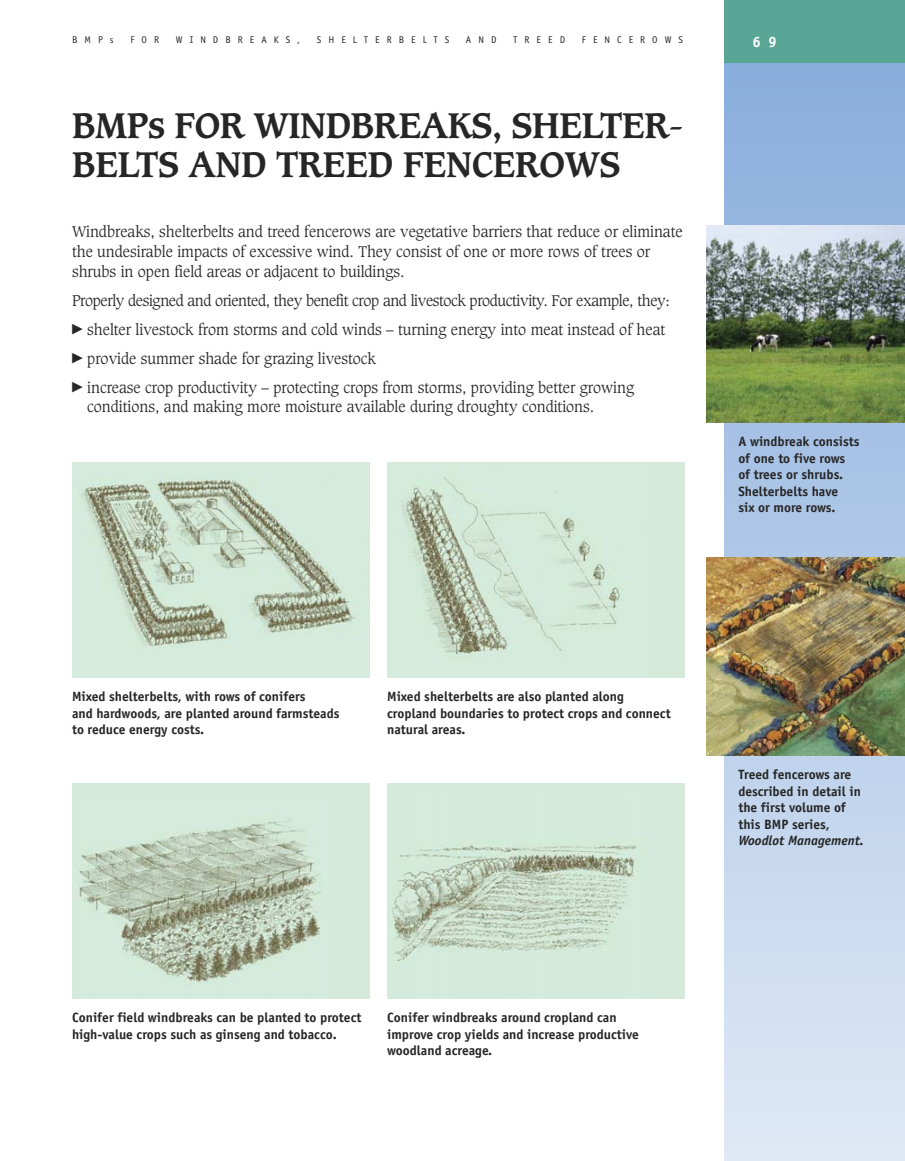
<style>
.page{position:relative;width:905px;height:1161px;background:#fff}
.page>*{position:absolute;margin:0;border:0;box-sizing:border-box;transform-origin:0 0}
.t1{font:700 34.5px/39px "Caxton";letter-spacing:-.015em;color:#272627}
.t2{font:300 15px/28.8px "Caxton";color:#272627}
.t3{font:700 15px "Officina Sans";color:#fff}
.t4{font:700 13.5px/16.5px "Officina Sans";color:#272627}
.t5{font:italic 700 13.5px "Officina Sans";color:#272627}
.t6{font:9.75px "Officina Sans";letter-spacing:.72em;color:#272627}
</style>
<div class="page">
<div style="left:724px;top:0;width:180px;height:63px;background:#5aa696"></div>
<svg style="left:724px;top:63px;width:180px;height:1098px;background:#b9ceea"></svg>
<img style="left:72px;top:462px;width:296px;height:216px">
<div style="left:387px;top:462px;width:297px;height:216px;background:#d5eadb"></div>
<img style="left:401px;top:477px;width:219px;height:180px">
<div style="left:72px;top:783px;width:297px;height:216px;background:#d5eadb"></div>
<img style="left:79px;top:819px;width:242px;height:165px">
<div style="left:387px;top:783px;width:297px;height:216px;background:#d5eadb"></div>
<img style="left:392px;top:845px;width:245px;height:117px">
<img style="left:706px;top:225px;width:198px;height:198px">
<img style="left:706px;top:558px;width:198px;height:198px">
<p class="t6" style="left:72px;top:36px;width:43px">BMPs</p>
<p class="t6" style="left:130px;top:36px;width:30px">FOR</p>
<p class="t6" style="left:176px;top:36px;width:126px">WINDBREAKS,</p>
<p class="t6" style="left:317px;top:36px;width:134px">SHELTERBELTS</p>
<p class="t6" style="left:466px;top:36px;width:32px">AND</p>
<p class="t6" style="left:513px;top:36px;width:53px">TREED</p>
<p class="t6" style="left:582px;top:36px;width:103px">FENCEROWS</p>
<h1 class="t1" style="left:72px;top:109px;width:613px">BMPs FOR WINDBREAKS, SHELTER-<br>BELTS AND TREED FENCEROWS</h1>
<p class="t2" style="left:72px;top:223px;width:612px;line-height:19.8px">Windbreaks, shelterbelts and treed fencerows are vegetative barriers that reduce or eliminate the undesirable impacts of excessive wind. They consist of one or more rows of trees or shrubs in open field areas or adjacent to buildings.</p>
<p class="t2" style="left:87px;top:287px;width:584px;text-indent:-15px">Properly designed and oriented, they benefit crop and livestock productivity. For example, they: shelter livestock from storms and cold winds – turning energy into meat instead of heat provide summer shade for grazing livestock<br>increase crop productivity – protecting crops from storms, providing better growing</p>
<p class="t2" style="left:87px;top:394px;width:508px">conditions, and making more moisture available during droughty conditions.</p>
<p class="t3" style="left:752px;top:36px;width:26px">6 9</p>
<p class="t4" style="left:738px;top:435px;width:123px">A windbreak consists of one to five rows of trees or shrubs.<br>Shelterbelts have<br>six or more rows.</p>
<p class="t4" style="left:72px;top:690px;width:269px">Mixed shelterbelts, with rows of conifers<br>and hardwoods, are planted around farmsteads to reduce energy costs.</p>
<p class="t4" style="left:387px;top:690px;width:285px">Mixed shelterbelts are also planted along cropland boundaries to protect crops and connect natural areas.</p>
<p class="t4" style="left:72px;top:1011px;width:291px">Conifer field windbreaks can be planted to protect high-value crops such as ginseng and tobacco.</p>
<p class="t4" style="left:387px;top:1011px;width:253px">Conifer windbreaks around cropland can improve crop yields and increase productive woodland acreage.</p>
<p class="t4" style="left:738px;top:767px;width:124px">Treed fencerows are described in detail in the first volume of this BMP series,</p>
<p class="t5" style="left:738px;top:835px;width:127px">Woodlot Management.</p>
</div>
